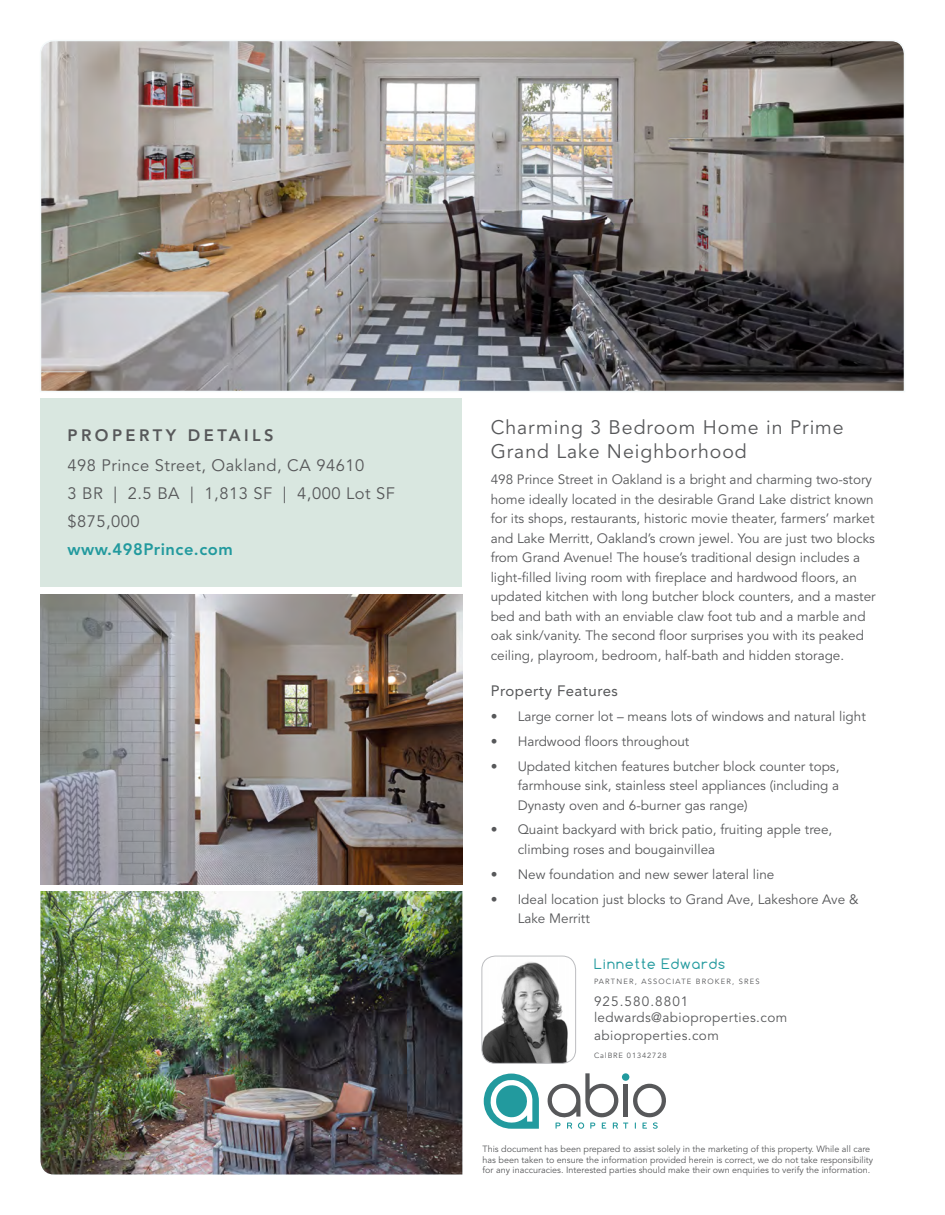
<style>
.page{position:relative;width:945px;height:1215px;background:#fff}
.page>*{position:absolute;margin:0;border:0;box-sizing:border-box;transform-origin:0 0}
.Flyer_Back_Text{font:19.5px/24px "Avenir LT Std";letter-spacing:.05em;color:#57585a}
.Prop_Detail_Text_11{font:16.5px "Avenir LT Std";letter-spacing:.03em;color:#57585a}
.property_URL_blue{font:800 16.5px "Avenir LT Std";letter-spacing:.03em;color:#229a9e}
.Prop_Details_Sub_Gra{font:800 16.5px "Avenir LT Std";letter-spacing:.21em;color:#57585a}
.Subhead_B__Initial_c{font:15px "Avenir LT Std";letter-spacing:.03em;color:#57585a}
.Spread_Text{font:13.5px/19.5px "Avenir LT Std";color:#57585a}
.Email___Website{font:13.5px "Avenir LT Std";letter-spacing:.03em;color:#57585a}
.Agent_Name{font:13.5px "Comfortaa";letter-spacing:.08em;color:#229a9e}
.Phone{font:13.5px "Avenir LT Std";letter-spacing:.08em;color:#57585a}
.Disclaimer_Copy{font:9px/10.5px "Avenir LT Std";color:#57585a}
.CalBRE{font:7.5px "Avenir LT Std";letter-spacing:.16em;color:#57585a}
.CalBRE-2{font:7.5px "Avenir LT Std";letter-spacing:.12em;color:#57585a}
</style>
<div class="page">
<img style="left:40px;top:40px;width:865px;height:352px">
<div style="left:40px;top:398px;width:422px;height:189px;background:#d9e7e0"></div>
<img style="left:40px;top:891px;width:422px;height:283px">
<img style="left:40px;top:594px;width:422px;height:290px">
<svg style="left:484px;top:1074px;width:55px;height:55px"></svg>
<svg style="left:547px;top:1073px;width:119px;height:56px"></svg>
<img style="left:482px;top:956px;width:94px;height:107px">
<div style="left:482px;top:956px;width:94px;height:108px;border:1px solid #bcbdc0;border-radius:14px"></div>
<p class="Prop_Details_Sub_Gra" style="left:68px;top:425px;width:208px">PROPERTY DETAILS</p>
<p class="Prop_Detail_Text_11" style="left:68px;top:456px;width:298px">498 Prince Street, Oakland, CA 94610</p>
<p class="Prop_Detail_Text_11" style="left:68px;top:484px;width:329px">3 BR | 2.5 BA | 1,813 SF | 4,000 Lot SF</p>
<p class="Prop_Detail_Text_11" style="left:68px;top:512px;width:74px">$875,000</p>
<p class="property_URL_blue" style="left:68px;top:540px;width:167px">www.498Prince.com</p>
<p class="Flyer_Back_Text" style="left:491px;top:416px;width:355px">Charming 3 Bedroom Home in Prime<br>Grand Lake Neighborhood</p>
<p class="Spread_Text" style="left:491px;top:470px;width:386px">498 Prince Street in Oakland is a bright and charming two-story home ideally located in the desirable Grand Lake district known for its shops, restaurants, historic movie theater, farmers’ market and Lake Merritt, Oakland’s crown jewel. You are just two blocks from Grand Avenue! The house’s traditional design includes a light-filled living room with fireplace and hardwood floors, an updated kitchen with long butcher block counters, and a master bed and bath with an enviable claw foot tub and a marble and oak sink/vanity. The second floor surprises you with its peaked ceiling, playroom, bedroom, half-bath and hidden storage.</p>
<p class="Subhead_B__Initial_c" style="left:491px;top:682px;width:129px">Property Features</p>
<p class="Spread_Text" style="left:491px;top:707px;width:377px">• Large corner lot – means lots of windows and natural light</p>
<p class="Spread_Text" style="left:491px;top:732px;width:200px">• Hardwood floors throughout</p>
<p class="Spread_Text" style="left:518px;top:757px;width:323px;text-align:justify;text-indent:-27px">• Updated kitchen features butcher block counter tops, farmhouse sink, stainless steel appliances (including a Dynasty oven and 6-burner gas range)</p>
<p class="Spread_Text" style="left:518px;top:820px;width:316px;text-indent:-27px">• Quaint backyard with brick patio, fruiting apple tree, climbing roses and bougainvillea</p>
<p class="Spread_Text" style="left:491px;top:865px;width:285px">• New foundation and new sewer lateral line</p>
<p class="Spread_Text" style="left:518px;top:890px;width:342px;text-indent:-27px">• Ideal location just blocks to Grand Ave, Lakeshore Ave &amp;<br>Lake Merritt</p>
<p class="Agent_Name" style="left:594px;top:955px;width:133px">Linnette Edwards</p>
<p class="CalBRE" style="left:594px;top:977px;width:167px">PARTNER, ASSOCIATE BROKER, SRES</p>
<p class="Phone" style="left:594px;top:993px;width:96px">925.580.8801</p>
<p class="Email___Website" style="left:594px;top:1010px;width:195px">ledwards@abioproperties.com</p>
<p class="Email___Website" style="left:594px;top:1028px;width:126px">abioproperties.com</p>
<p class="CalBRE-2" style="left:594px;top:1051px;width:74px">CalBRE 01342728</p>
<p class="Disclaimer_Copy" style="left:483px;top:1144px;width:392px">This document has been prepared to assist solely in the marketing of this property. While all care has been taken to ensure the information provided herein is correct, we do not take responsibility for any inaccuracies. Interested parties should make their own enquiries to verify the information.</p>
</div>
